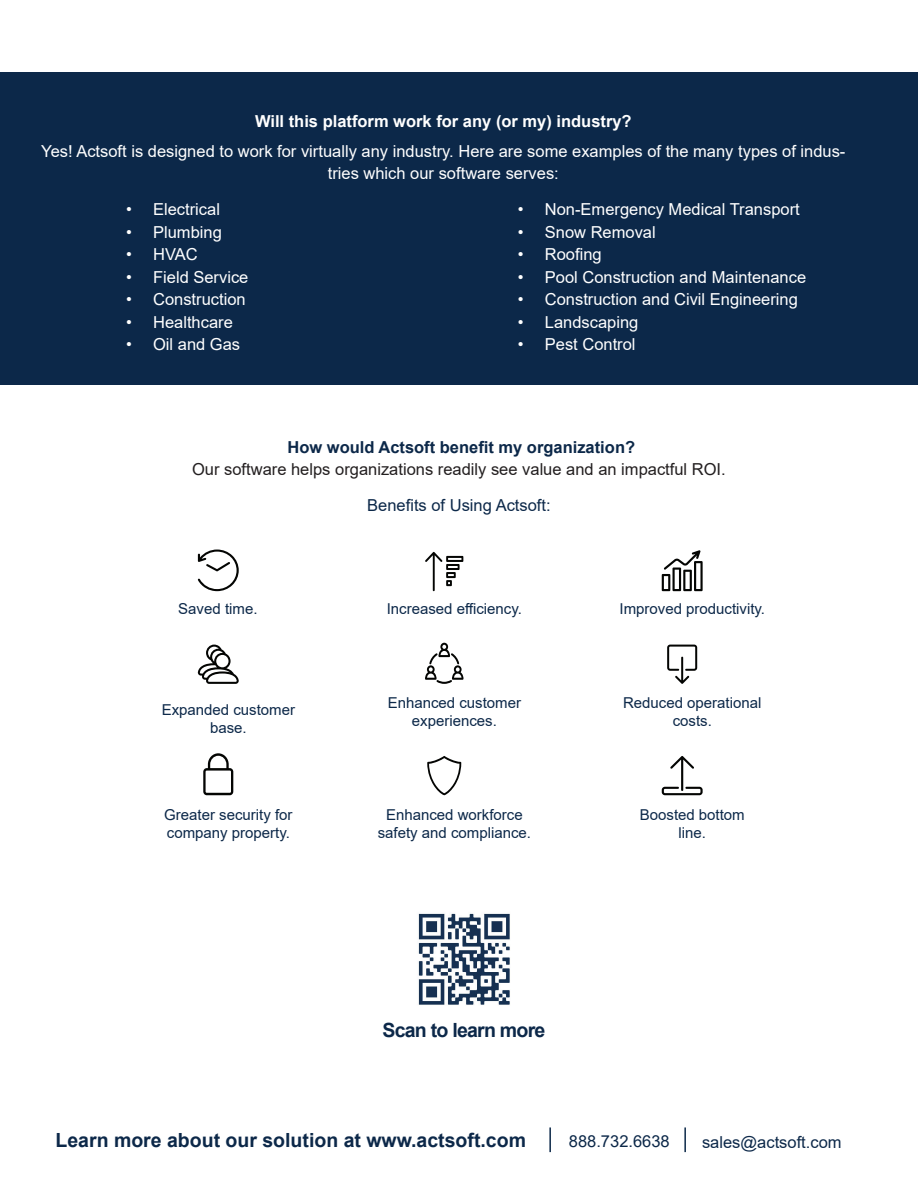
<style>
.page{position:relative;width:918px;height:1188px;background:#fff}
.page>*{position:absolute;margin:0;border:0;box-sizing:border-box;transform-origin:0 0}
.t1{font:700 19.65px "Arial";letter-spacing:-.04em;color:#0c2849}
.t2{font:700 19.5px "Arial";color:#0c2849}
.t3{font:16.5px/22.5px "Arial";color:#fff;text-align:center}
.t4{font:16.5px "Arial";color:#231f20}
.t5{font:16.5px "Arial";color:#0c2849}
.t6{font:700 16.5px "Arial";color:#fff}
.t7{font:700 16.5px "Arial";color:#0c2849}
.t8{font:15px/18px "Arial";color:#0c2849;text-align:center}
</style>
<div class="page">
<hr style="left:549px;top:1127px;width:2px;height:25px;background:#0c2849">
<hr style="left:684px;top:1127px;width:2px;height:25px;background:#0c2849">
<svg style="left:662px;top:550px;width:41px;height:41px"></svg>
<svg style="left:662px;top:756px;width:41px;height:39px"></svg>
<svg style="left:198px;top:645px;width:41px;height:39px"></svg>
<svg style="left:198px;top:550px;width:41px;height:41px"></svg>
<div style="left:0;top:72px;width:918px;height:312px;background:#0c2849"></div>
<svg style="left:425px;top:552px;width:38px;height:39px"></svg>
<svg style="left:425px;top:643px;width:39px;height:41px"></svg>
<svg style="left:667px;top:645px;width:30px;height:39px"></svg>
<svg style="left:203px;top:753px;width:30px;height:42px"></svg>
<svg style="left:427px;top:756px;width:34px;height:39px"></svg>
<img style="left:418px;top:913px;width:92px;height:92px">
<p class="t6" style="left:255px;top:110px;width:378px">Will this platform work for any (or my) industry?</p>
<p class="t3" style="left:41px;top:140px;width:806px">Yes! Actsoft is designed to work for virtually any industry. Here are some examples of the many types of indus&shy;tries which our software serves:</p>
<p class="t3" style="left:126px;top:198px;width:95px">• Electrical</p>
<p class="t3" style="left:126px;top:221px;width:97px">• Plumbing</p>
<p class="t3" style="left:126px;top:243px;width:73px">• HVAC</p>
<p class="t3" style="left:126px;top:266px;width:124px">• Field Service</p>
<p class="t3" style="left:126px;top:288px;width:121px">• Construction</p>
<p class="t3" style="left:126px;top:311px;width:108px">• Healthcare</p>
<p class="t3" style="left:126px;top:333px;width:116px">• Oil and Gas</p>
<p class="t3" style="left:518px;top:198px;width:283px">• Non-Emergency Medical Transport</p>
<p class="t3" style="left:518px;top:221px;width:139px">• Snow Removal</p>
<p class="t3" style="left:518px;top:243px;width:85px">• Roofing</p>
<p class="t3" style="left:518px;top:266px;width:290px">• Pool Construction and Maintenance</p>
<p class="t3" style="left:518px;top:288px;width:282px">• Construction and Civil Engineering</p>
<p class="t3" style="left:518px;top:311px;width:122px">• Landscaping</p>
<p class="t3" style="left:518px;top:333px;width:119px">• Pest Control</p>
<p class="t7" style="left:287px;top:435px;width:349px">How would Actsoft benefit my organization?</p>
<p class="t4" style="left:192px;top:458px;width:535px">Our software helps organizations readily see value and an impactful ROI.</p>
<p class="t5" style="left:367px;top:494px;width:185px">Benefits of Using Actsoft:</p>
<p class="t8" style="left:178px;top:600px;width:81px">Saved time.</p>
<p class="t8" style="left:387px;top:600px;width:137px">Increased efficiency.</p>
<p class="t8" style="left:620px;top:600px;width:147px">Improved productivity.</p>
<p class="t8" style="left:162px;top:701px;width:135px">Expanded customer base.</p>
<p class="t8" style="left:388px;top:694px;width:135px">Enhanced customer experiences.</p>
<p class="t8" style="left:623px;top:694px;width:140px">Reduced operational costs.</p>
<p class="t8" style="left:164px;top:806px;width:130px;text-align:left">Greater security for company property.</p>
<p class="t8" style="left:378px;top:806px;width:155px">Enhanced workforce safety and compliance.</p>
<p class="t8" style="left:640px;top:806px;width:106px">Boosted bottom line.</p>
<p class="t1" style="left:382px;top:1016px;width:164px">Scan to learn more</p>
<p class="t2" style="left:56px;top:1127px;width:472px">Learn more about our solution at www.actsoft.com</p>
<p class="t5" style="left:569px;top:1130px;width:102px">888.732.6638</p>
<p class="t5" style="left:702px;top:1131px;width:141px">sales@actsoft.com</p>
</div>
